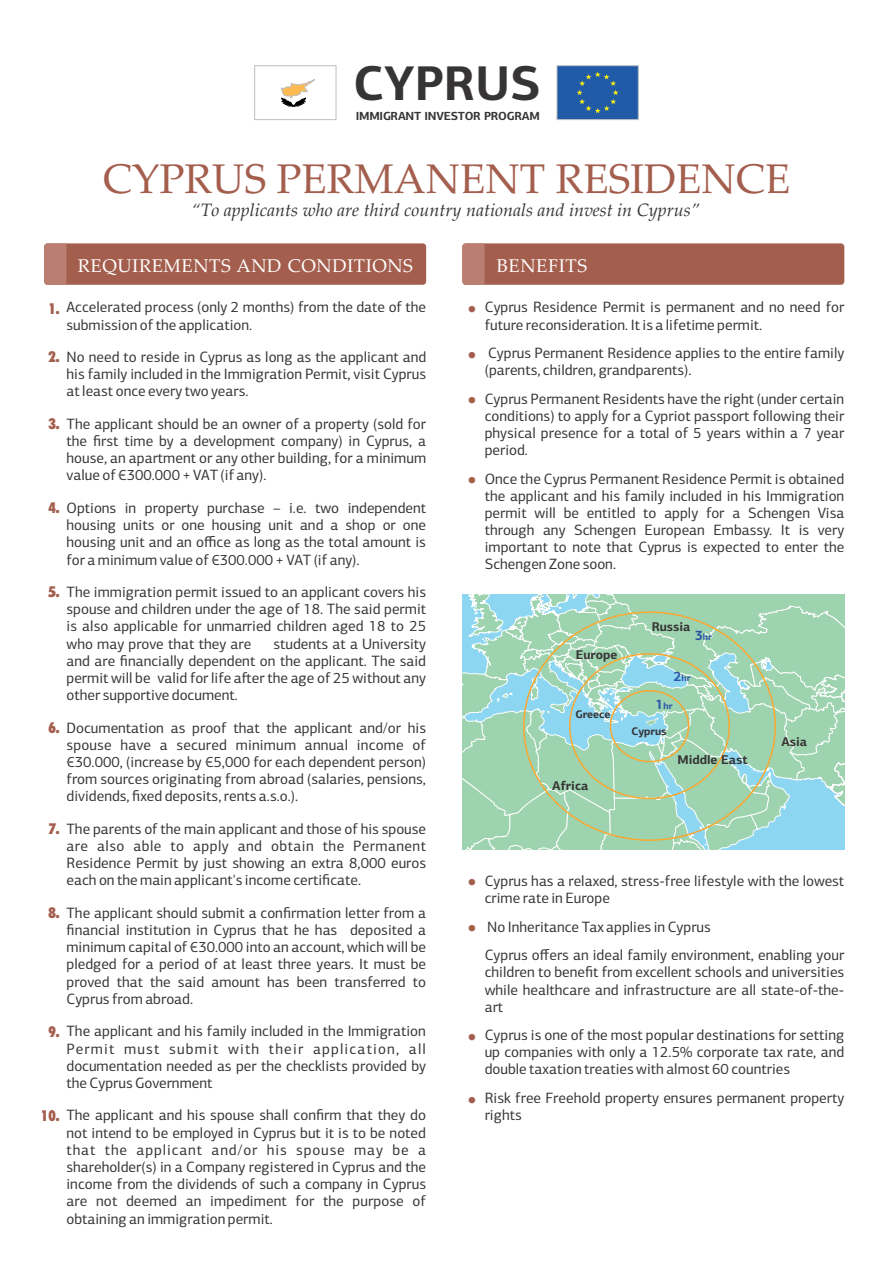
<style>
.page{position:relative;width:893px;height:1263px;background:#fff}
.page>*{position:absolute;margin:0;border:0;box-sizing:border-box;transform-origin:0 0}
.t1{font:700 48.9px "PF Agora Sans Pro";color:#373435}
.t2{font:41.55px "Palatino Linotype";letter-spacing:-.005em;color:#a45e4d}
.t3{font:900 condensed 28.95px/45.8px "Futura BT";color:#a45e4d;text-align:justify}
.t4{font:18.45px "Palatino Linotype";letter-spacing:.03em;color:#fefefe}
.t5{font:italic 18px "Palatino Linotype";color:#373435}
.t6{font:15px/17.2px "PF Agora Sans Pro";color:#373435;text-align:justify}
.t7{font:900 condensed 15px "Futura BT";color:#a45e4d}
.t8{font:700 12.75px "PF Agora Sans Pro";color:#373435}
.t9{font:700 11.7px "PF Agora Sans Pro";letter-spacing:-.02em;color:#373435}
.t10{font:700 10.95px "PF Agora Sans Pro";color:#373435}
.t11{font:700 9.15px "PF Agora Sans Pro";color:#2956a4}
.s1{font-size:13.8px}
</style>
<div class="page">
<div style="left:44px;top:243px;width:382px;height:42px;background:#a45e4d;border-radius:3px"></div>
<div style="left:557px;top:65px;width:82px;height:55px;background:#215ba8;border:1px solid #bdbfc1"></div>
<svg style="left:577px;top:72px;width:42px;height:41px"></svg>
<div style="left:254px;top:65px;width:82px;height:55px;background:#fff;border:1px solid #bdbfc1"></div>
<svg style="left:280px;top:79px;width:35px;height:28px"></svg>
<div style="left:462px;top:243px;width:382px;height:42px;background:#a45e4d;border-radius:3px"></div>
<svg style="left:462px;top:243px;width:23px;height:42px"></svg>
<svg style="left:44px;top:243px;width:22px;height:42px"></svg>
<svg style="left:462px;top:594px;width:382px;height:255px;background:#a2d5be"></svg>
<div style="left:610px;top:690px;width:79px;height:72px;border:2px solid #faa831;border-radius:50%"></div>
<h1 class="t1" style="left:354px;top:63px;width:189px">CYPRUS</h1>
<p class="t9" style="left:356px;top:111px;width:186px">IMMIGRANT INVESTOR PROGRAM</p>
<h2 class="t2" style="left:103px;top:162px;width:689px">CYPRUS PERMANENT RESIDENCE</h2>
<p class="t5" style="left:191px;top:203px;width:510px">“To applicants who are third country nationals and invest in Cyprus”</p>
<p class="t4" style="left:78px;top:259px;width:337px">REQUIREMENTS AND CONDITIONS</p>
<p class="t6" style="left:67px;top:300px;width:361px">Accelerated process (only 2 months) from the date of the submission of the application.</p>
<p class="t6" style="left:67px;top:350px;width:361px">No need to reside in Cyprus as long as the applicant and his family included in the Immigration Permit, visit Cyprus at least once every two years.</p>
<p class="t6" style="left:67px;top:416px;width:361px">The applicant should be an owner of a property (sold for the first time by a development company) in Cyprus, a house, an apartment or any other building, for a minimum value of €300.000 + VAT (if any).</p>
<p class="t6" style="left:67px;top:500px;width:361px">Options in property purchase – i.e. two independent housing units or one housing unit and a shop or one housing unit and an office as long as the total amount is for a minimum value of €300.000 + VAT (if any).</p>
<p class="t6" style="left:67px;top:584px;width:361px">The immigration permit issued to an applicant covers his spouse and children under the age of 18. The said permit is also applicable for unmarried children aged 18 to 25 who may prove that they are</p>
<p class="t7" style="left:48px;top:302px;width:13px">1.</p>
<p class="t7" style="left:48px;top:351px;width:13px">2.</p>
<p class="t7" style="left:48px;top:418px;width:13px">3.</p>
<p class="t7" style="left:48px;top:502px;width:13px">4.</p>
<p class="t7" style="left:48px;top:586px;width:13px">5.</p>
<p class="t6" style="left:67px;top:636px;width:361px;text-indent:207px">students at a University and are financially dependent on the applicant. The said permit will be valid for life aſter the age of 25 without any other supportive document.</p>
<p class="t6" style="left:67px;top:720px;width:361px">Documentation as proof that the applicant and/or his spouse have a secured minimum annual income of €30.000, (increase by €5,000 for each dependent person) from sources originating from abroad (salaries, pensions, dividends, fixed deposits, rents a.s.o.).</p>
<p class="t6" style="left:67px;top:821px;width:361px">The parents of the main applicant and those of his spouse are also able to apply and obtain the Permanent Residence Permit by just showing an extra 8,000 euros each on the main applicant's income certificate.</p>
<p class="t6" style="left:67px;top:905px;width:361px">The applicant should submit a confirmation letter from a financial institution in Cyprus that he has deposited a minimum capital of €30.000 into an account, which will be pledged for a period of at least three years. It must be proved that the said amount has been transferred to Cyprus from abroad.</p>
<p class="t6" style="left:66px;top:1024px;width:361px">The applicant and his family included in the Immigration Permit must submit with their application, all documentation needed as per the checklists provided by the Cyprus Government</p>
<p class="t6" style="left:66px;top:1108px;width:361px">The applicant and his spouse shall confirm that they do not intend to be employed in Cyprus but it is to be noted that the applicant and/or his spouse may be a shareholder(s) in a Company registered in Cyprus and the income from the dividends of such a company in Cyprus are not deemed an impediment for the purpose of obtaining an immigration permit.</p>
<p class="t7" style="left:48px;top:722px;width:13px">6.</p>
<p class="t7" style="left:48px;top:823px;width:13px">7.</p>
<p class="t7" style="left:48px;top:907px;width:13px">8.</p>
<p class="t7" style="left:48px;top:1025px;width:13px">9.</p>
<p class="t7" style="left:41px;top:1109px;width:20px">10.</p>
<p class="t4" style="left:497px;top:259px;width:92px">BENEFITS</p>
<h3 class="t3" style="left:469px;top:281px;width:9px">. . .</h3>
<h3 class="t3" style="left:469px;top:453px;width:9px">.</h3>
<p class="t6" style="left:485px;top:300px;width:361px">Cyprus Residence Permit is permanent and no need for future reconsideration. It is a lifetime permit.</p>
<p class="t6" style="left:485px;top:346px;width:361px">Cyprus Permanent Residence applies to the entire family (parents, children, grandparents).</p>
<p class="t6" style="left:485px;top:392px;width:361px">Cyprus Permanent Residents have the right (under certain conditions) to apply for a Cypriot passport following their physical presence for a total of 5 years within a 7 year period.</p>
<p class="t6" style="left:485px;top:472px;width:361px">Once the Cyprus Permanent Residence Permit is obtained the applicant and his family included in his Immigration permit will be entitled to apply for a Schengen Visa through any Schengen European Embassy. It is very important to note that Cyprus is expected to enter the Schengen Zone soon.</p>
<p class="t8" style="left:576px;top:649px;width:43px">Europe</p>
<p class="t10" style="left:575px;top:710px;width:37px">Greece</p>
<p class="t8" style="left:552px;top:780px;width:38px">Africa</p>
<p class="t8" style="left:652px;top:622px;width:40px">Russia</p>
<p class="t11" style="left:695px;top:633px;width:19px"><span class="s1">3</span>hr</p>
<p class="t11" style="left:673px;top:674px;width:19px"><span class="s1">2</span>hr</p>
<p class="t11" style="left:655px;top:702px;width:19px"><span class="s1">1</span>hr</p>
<p class="t10" style="left:631px;top:727px;width:37px">Cyprus</p>
<p class="t8" style="left:677px;top:754px;width:72px">Middle East</p>
<p class="t8" style="left:781px;top:737px;width:27px">Asia</p>
<h3 class="t3" style="left:469px;top:855px;width:9px">. .</h3>
<h3 class="t3" style="left:469px;top:1009px;width:9px">.</h3>
<h3 class="t3" style="left:469px;top:1072px;width:9px">.</h3>
<p class="t6" style="left:485px;top:873px;width:361px">Cyprus has a relaxed, stress-free lifestyle with the lowest crime rate in Europe</p>
<p class="t6" style="left:485px;top:913px;width:361px;line-height:28.8px">No Inheritance Tax applies in Cyprus<br>Cyprus offers an ideal family environment, enabling your</p>
<p class="t6" style="left:485px;top:965px;width:361px">children to benefit from excellent schools and universities while healthcare and infrastructure are all state-of-the&shy;art</p>
<p class="t6" style="left:485px;top:1028px;width:361px">Cyprus is one of the most popular destinations for setting up companies with only a 12.5% corporate tax rate, and double taxation treaties with almost 60 countries</p>
<p class="t6" style="left:485px;top:1091px;width:361px">Risk free Freehold property ensures permanent property rights</p>
</div>
